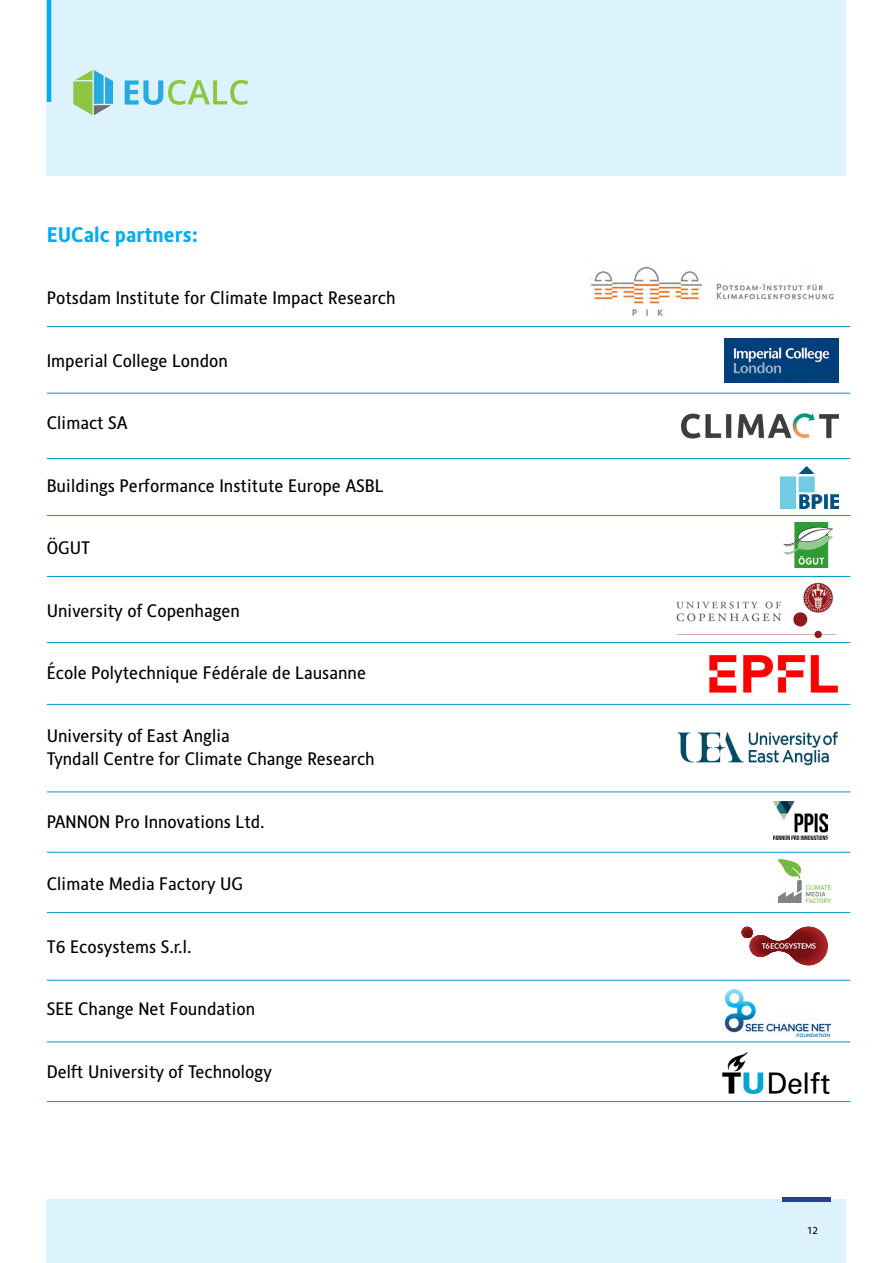
<style>
.page{position:relative;width:893px;height:1263px;background:#fff}
.page>*{position:absolute;margin:0;border:0;box-sizing:border-box;transform-origin:0 0}
.t1{font:700 21px "Alber";color:#00aeef}
.t2{font:18px/23.5px "Alber";color:#000}
.t3{font:10.5px "Alber";color:#000}
</style>
<div class="page">
<div style="left:47px;top:1199px;width:799px;height:64px;background:#dcf2fd"></div>
<div style="left:47px;top:0;width:799px;height:176px;background:#dcf2fd"></div>
<hr style="left:47px;top:0;width:4px;height:102px;background:#00aeef">
<svg style="left:125px;top:80px;width:123px;height:25px"></svg>
<svg style="left:73px;top:70px;width:40px;height:45px"></svg>
<hr style="left:782px;top:1197px;width:49px;height:4px;background:#25408f">
<img style="left:677px;top:731px;width:161px;height:35px">
<img style="left:779px;top:859px;width:51px;height:43px">
<img style="left:774px;top:801px;width:54px;height:39px">
<img style="left:681px;top:413px;width:157px;height:26px">
<img style="left:725px;top:339px;width:113px;height:43px">
<img style="left:590px;top:266px;width:244px;height:50px">
<div style="left:741px;top:927px;width:12px;height:11px;background:#a92227;border-radius:50%"></div>
<div style="left:742px;top:927px;width:11px;height:11px;background:#a01f23;border-radius:50%"></div>
<div style="left:742px;top:928px;width:10px;height:10px;background:#a42125;border-radius:50%"></div>
<div style="left:743px;top:928px;width:9px;height:10px;background:#911a1d;border-radius:50%"></div>
<div style="left:743px;top:928px;width:9px;height:9px;background:#9a1d20;border-radius:50%"></div>
<div style="left:743px;top:929px;width:9px;height:8px;background:#881719;border-radius:50%"></div>
<div style="left:744px;top:930px;width:8px;height:7px;background:#7e1416;border-radius:50%"></div>
<div style="left:745px;top:931px;width:7px;height:6px;background:#791315;border-radius:50%"></div>
<svg style="left:746px;top:926px;width:82px;height:39px"></svg>
<img style="left:722px;top:1051px;width:108px;height:43px">
<img style="left:725px;top:989px;width:105px;height:47px">
<img style="left:676px;top:582px;width:161px;height:57px">
<img style="left:784px;top:523px;width:48px;height:44px">
<img style="left:781px;top:466px;width:57px;height:42px">
<hr style="left:47px;top:326px;width:803px;height:1px;background:#0099cd">
<hr style="left:47px;top:393px;width:803px;height:1px;background:#0099cd">
<hr style="left:47px;top:458px;width:803px;height:1px;background:#0099cd">
<hr style="left:47px;top:515px;width:803px;height:1px;background:#0099cd">
<hr style="left:47px;top:576px;width:803px;height:1px;background:#0099cd">
<hr style="left:47px;top:642px;width:803px;height:1px;background:#0099cd">
<hr style="left:47px;top:704px;width:803px;height:1px;background:#0099cd">
<hr style="left:47px;top:791px;width:803px;height:1px;background:#0099cd">
<hr style="left:47px;top:852px;width:803px;height:1px;background:#0099cd">
<hr style="left:47px;top:912px;width:803px;height:1px;background:#0099cd">
<hr style="left:47px;top:980px;width:803px;height:1px;background:#0099cd">
<hr style="left:47px;top:1041px;width:803px;height:1px;background:#0099cd">
<hr style="left:47px;top:1101px;width:803px;height:1px;background:#0099cd">
<img style="left:709px;top:655px;width:129px;height:38px">
<p class="t1" style="left:47px;top:221px;width:153px">EUCalc partners:</p>
<p class="t2" style="left:47px;top:286px;width:350px">Potsdam Institute for Climate Impact Research</p>
<p class="t2" style="left:47px;top:348px;width:183px">Imperial College London</p>
<p class="t2" style="left:47px;top:411px;width:83px">Climact SA</p>
<p class="t2" style="left:47px;top:473px;width:338px">Buildings Performance Institute Europe ASBL</p>
<p class="t2" style="left:47px;top:536px;width:45px">ÖGUT</p>
<p class="t2" style="left:47px;top:598px;width:195px">University of Copenhagen</p>
<p class="t2" style="left:47px;top:661px;width:321px">École Polytechnique Fédérale de Lausanne</p>
<p class="t2" style="left:47px;top:723px;width:329px">University of East Anglia<br>Tyndall Centre for Climate Change Research</p>
<p class="t2" style="left:47px;top:809px;width:219px">PANNON Pro Innovations Ltd.</p>
<p class="t2" style="left:47px;top:872px;width:198px">Climate Media Factory UG</p>
<p class="t2" style="left:47px;top:934px;width:146px">T6 Ecosystems S.r.l.</p>
<p class="t2" style="left:47px;top:997px;width:210px">SEE Change Net Foundation</p>
<p class="t2" style="left:47px;top:1059px;width:227px">Delft University of Technology</p>
<p class="t3" style="left:807px;top:1224px;width:13px">12</p>
</div>
